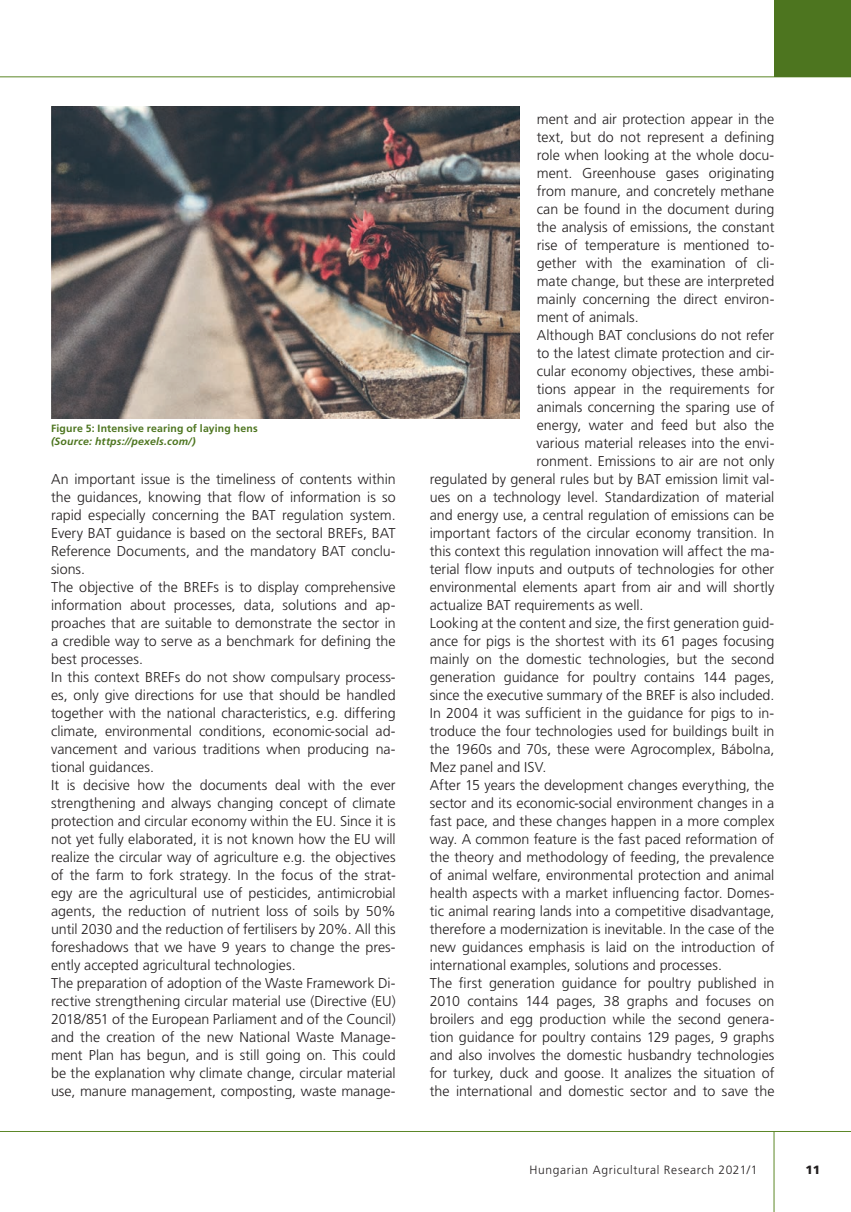
<style>
.page{position:relative;width:851px;height:1212px;background:#fff}
.page>*{position:absolute;margin:0;border:0;box-sizing:border-box;transform-origin:0 0}
.t1{font:300 14.25px/18px "Frutiger QS";color:#231f20}
.t2{font:300 12px "Frutiger QS";letter-spacing:.055em;color:#231f20}
.t3{font:900 12px "Frutiger QS";color:#231f20}
.t4{font:700 10.5px "Frutiger QS";letter-spacing:.015em;color:#4d751f}
.t5{font:italic 700 10.5px "Frutiger QS";letter-spacing:.02em;color:#4d751f}
</style>
<div class="page">
<hr style="left:0;top:77px;width:850px;height:1px;background:#5c8727">
<hr style="left:0;top:1131px;width:850px;height:1px;background:#5c8727">
<hr style="left:773px;top:1131px;width:1px;height:81px;background:#5c8727">
<div style="left:774px;top:0;width:76px;height:77px;background:#4d751f"></div>
<img style="left:51px;top:106px;width:468px;height:312px">
<p class="t4" style="left:51px;top:422px;width:208px">Figure 5: Intensive rearing of laying hens</p>
<p class="t5" style="left:51px;top:435px;width:146px">(Source: https://pexels.com/)</p>
<p class="t1" style="left:51px;top:470px;width:346px">An important issue is the timeliness of contents within the guidances, knowing that flow of information is so rapid especially concerning the BAT regulation system.<br>Every BAT guidance is based on the sectoral BREFs, BAT Reference Documents, and the mandatory BAT conclu&shy;sions.<br>The objective of the BREFs is to display comprehensive information about processes, data, solutions and ap&shy;proaches that are suitable to demonstrate the sector in a credible way to serve as a benchmark for defining the best processes.<br>In this context BREFs do not show compulsary process&shy;es, only give directions for use that should be handled together with the national characteristics, e.g. differing climate, environmental conditions, economic-social ad&shy;vancement and various traditions when producing na&shy;tional guidances.<br>It is decisive how the documents deal with the ever strengthening and always changing concept of climate protection and circular economy within the EU. Since it is not yet fully elaborated, it is not known how the EU will realize the circular way of agriculture e.g. the objectives of the farm to fork strategy. In the focus of the strat&shy;egy are the agricultural use of pesticides, antimicrobial agents, the reduction of nutrient loss of soils by 50% until 2030 and the reduction of fertilisers by 20%. All this foreshadows that we have 9 years to change the pres&shy;ently accepted agricultural technologies.<br>The preparation of adoption of the Waste Framework Di&shy;rective strengthening circular material use (Directive (EU)<br>2018/851 of the European Parliament and of the Council) and the creation of the new National Waste Manage&shy;ment Plan has begun, and is still going on. This could be the explanation why climate change, circular material use, manure management, composting, waste manage-</p>
<p class="t1" style="left:536px;top:110px;width:239px">ment and air protection appear in the</p>
<p class="t1" style="left:536px;top:128px;width:239px">text, but do not represent a defining</p>
<p class="t1" style="left:536px;top:146px;width:239px">role when looking at the whole docu-</p>
<p class="t1" style="left:536px;top:164px;width:239px">ment. Greenhouse gases originating</p>
<p class="t1" style="left:536px;top:182px;width:239px">from manure, and concretely methane</p>
<p class="t1" style="left:536px;top:200px;width:239px">can be found in the document during</p>
<p class="t1" style="left:536px;top:218px;width:239px">the analysis of emissions, the constant</p>
<p class="t1" style="left:536px;top:236px;width:239px">rise of temperature is mentioned to-</p>
<p class="t1" style="left:536px;top:254px;width:239px">gether with the examination of cli-</p>
<p class="t1" style="left:536px;top:272px;width:239px">mate change, but these are interpreted</p>
<p class="t1" style="left:536px;top:290px;width:239px">mainly concerning the direct environ-</p>
<p class="t1" style="left:536px;top:308px;width:103px">ment of animals.</p>
<p class="t1" style="left:536px;top:326px;width:239px">Although BAT conclusions do not refer</p>
<p class="t1" style="left:536px;top:344px;width:239px">to the latest climate protection and cir-</p>
<p class="t1" style="left:536px;top:362px;width:239px">cular economy objectives, these ambi-</p>
<p class="t1" style="left:536px;top:380px;width:239px">tions appear in the requirements for</p>
<p class="t1" style="left:536px;top:398px;width:239px">animals concerning the sparing use of</p>
<p class="t1" style="left:536px;top:416px;width:239px">energy, water and feed but also the</p>
<p class="t1" style="left:536px;top:434px;width:239px">various material releases into the envi-</p>
<p class="t1" style="left:536px;top:452px;width:239px">ronment. Emissions to air are not only</p>
<p class="t1" style="left:429px;top:470px;width:346px">regulated by general rules but by BAT emission limit val-</p>
<p class="t1" style="left:429px;top:488px;width:346px">ues on a technology level. Standardization of material</p>
<p class="t1" style="left:429px;top:506px;width:346px">and energy use, a central regulation of emissions can be</p>
<p class="t1" style="left:429px;top:524px;width:346px">important factors of the circular economy transition. In</p>
<p class="t1" style="left:429px;top:542px;width:346px">this context this regulation innovation will affect the ma-</p>
<p class="t1" style="left:429px;top:560px;width:346px">terial flow inputs and outputs of technologies for other</p>
<p class="t1" style="left:429px;top:578px;width:346px">environmental elements apart from air and will shortly</p>
<p class="t1" style="left:429px;top:596px;width:215px">actualize BAT requirements as well.</p>
<p class="t1" style="left:429px;top:614px;width:346px">Looking at the content and size, the first generation guid-</p>
<p class="t1" style="left:429px;top:632px;width:346px">ance for pigs is the shortest with its 61 pages focusing</p>
<p class="t1" style="left:429px;top:650px;width:346px">mainly on the domestic technologies, but the second</p>
<p class="t1" style="left:429px;top:668px;width:346px">generation guidance for poultry contains 144 pages,</p>
<p class="t1" style="left:429px;top:686px;width:346px">since the executive summary of the BREF is also included.</p>
<p class="t1" style="left:429px;top:704px;width:346px">In 2004 it was sufficient in the guidance for pigs to in-</p>
<p class="t1" style="left:429px;top:722px;width:346px">troduce the four technologies used for buildings built in</p>
<p class="t1" style="left:429px;top:740px;width:346px">the 1960s and 70s, these were Agrocomplex, Bábolna,</p>
<p class="t1" style="left:429px;top:758px;width:118px">Mez panel and ISV.</p>
<p class="t1" style="left:429px;top:776px;width:346px">After 15 years the development changes everything, the</p>
<p class="t1" style="left:429px;top:794px;width:346px">sector and its economic-social environment changes in a</p>
<p class="t1" style="left:429px;top:812px;width:346px">fast pace, and these changes happen in a more complex</p>
<p class="t1" style="left:429px;top:830px;width:346px">way. A common feature is the fast paced reformation of</p>
<p class="t1" style="left:429px;top:848px;width:346px">the theory and methodology of feeding, the prevalence</p>
<p class="t1" style="left:429px;top:866px;width:346px">of animal welfare, environmental protection and animal</p>
<p class="t1" style="left:429px;top:884px;width:346px">health aspects with a market influencing factor. Domes-</p>
<p class="t1" style="left:429px;top:902px;width:346px">tic animal rearing lands into a competitive disadvantage,</p>
<p class="t1" style="left:429px;top:920px;width:346px">therefore a modernization is inevitable. In the case of the</p>
<p class="t1" style="left:429px;top:938px;width:346px">new guidances emphasis is laid on the introduction of</p>
<p class="t1" style="left:429px;top:956px;width:294px">international examples, solutions and processes.</p>
<p class="t1" style="left:429px;top:974px;width:346px">The first generation guidance for poultry published in</p>
<p class="t1" style="left:429px;top:992px;width:346px">2010 contains 144 pages, 38 graphs and focuses on</p>
<p class="t1" style="left:429px;top:1010px;width:346px">broilers and egg production while the second genera-</p>
<p class="t1" style="left:429px;top:1028px;width:346px">tion guidance for poultry contains 129 pages, 9 graphs</p>
<p class="t1" style="left:429px;top:1046px;width:346px">and also involves the domestic husbandry technologies</p>
<p class="t1" style="left:429px;top:1064px;width:346px">for turkey, duck and goose. It analizes the situation of</p>
<p class="t1" style="left:429px;top:1082px;width:346px">the international and domestic sector and to save the</p>
<p class="t2" style="left:529px;top:1163px;width:229px">Hungarian Agricultural Research 2021/1</p>
<p class="t3" style="left:805px;top:1163px;width:16px">11</p>
</div>
